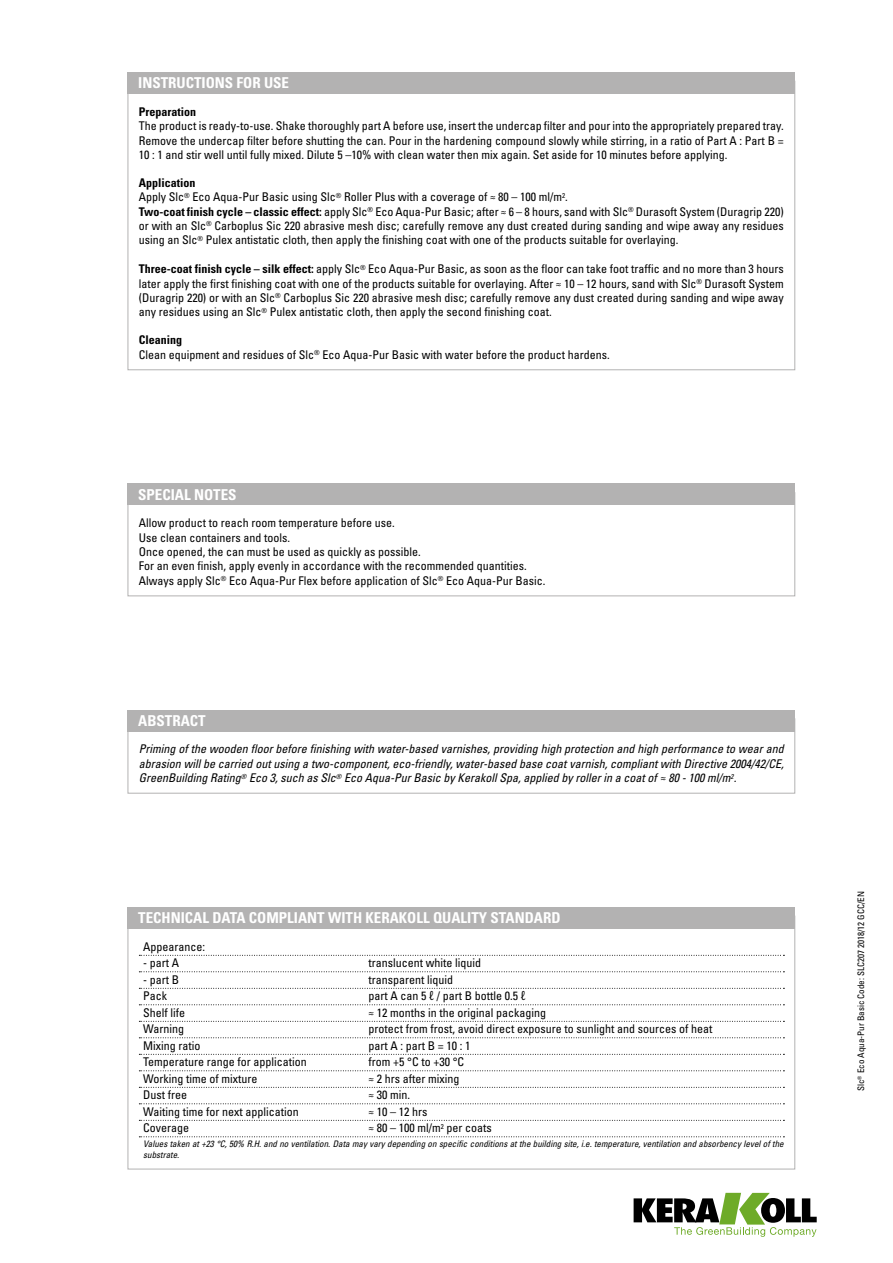
<style>
.page{position:relative;width:893px;height:1263px;background:#fff}
.page>*{position:absolute;margin:0;border:0;box-sizing:border-box;transform-origin:0 0}
.t1{font:700 condensed 15px "Univers LT Std";color:#fff}
.t2{font:condensed 12px/14.4px "Univers LT Std";color:#000}
.t3{font:italic condensed 12px/14.4px "Univers LT Std";color:#000;text-align:justify}
.t4{font:700 condensed 12px "Univers LT Std";color:#000}
.t5{font:italic condensed 9px/10.8px "Univers LT Std";color:#000}
.t6{font:condensed 9px "Univers LT Std";color:#000}
.s1{font-weight:700}
</style>
<div class="page">
<svg style="left:634px;top:1193px;width:183px;height:44px"></svg>
<div style="left:128px;top:72px;width:667px;height:22px;background:#b3b2b2"></div>
<div style="left:128px;top:718px;width:667px;height:75px;border:1px solid #b3b2b2"></div>
<div style="left:128px;top:710px;width:667px;height:21px;background:#b3b2b2"></div>
<svg style="left:139px;top:955px;width:645px;height:1px"></svg>
<svg style="left:139px;top:971px;width:645px;height:1px"></svg>
<svg style="left:139px;top:988px;width:645px;height:1px"></svg>
<svg style="left:139px;top:1004px;width:645px;height:1px"></svg>
<svg style="left:139px;top:1021px;width:645px;height:1px"></svg>
<svg style="left:139px;top:1037px;width:645px;height:1px"></svg>
<svg style="left:139px;top:1054px;width:645px;height:1px"></svg>
<svg style="left:139px;top:1070px;width:645px;height:1px"></svg>
<svg style="left:139px;top:1087px;width:645px;height:1px"></svg>
<svg style="left:139px;top:1103px;width:645px;height:1px"></svg>
<svg style="left:139px;top:1120px;width:645px;height:1px"></svg>
<svg style="left:139px;top:1136px;width:645px;height:1px"></svg>
<div style="left:128px;top:907px;width:667px;height:21px;background:#b3b2b2"></div>
<div style="left:128px;top:492px;width:667px;height:104px;border:1px solid #b3b2b2"></div>
<div style="left:128px;top:484px;width:667px;height:21px;background:#b3b2b2"></div>
<p class="t1" style="left:138px;top:74px;width:152px">INSTRUCTIONS FOR USE</p>
<p class="t4" style="left:139px;top:104px;width:59px">Preparation</p>
<p class="t2" style="left:139px;top:119px;width:646px;text-align:justify">The product is ready-to-use. Shake thoroughly part A before use, insert the undercap filter and pour into the appropriately prepared tray.<br>Remove the undercap filter before shutting the can. Pour in the hardening compound slowly while stirring, in a ratio of Part A : Part B = 10 : 1 and stir well until fully mixed. Dilute 5 –10% with clean water then mix again. Set aside for 10 minutes before applying.</p>
<p class="t2" style="left:139px;top:175px;width:646px"><span class="s1">Application<br></span>Apply Slc<sup>®</sup> Eco Aqua-Pur Basic using Slc<sup>®</sup> Roller Plus with a coverage of ≈ 80 – 100 ml/m<sup>2</sup>.<br><span class="s1">Two-coat finish cycle – classic effect:</span> apply Slc<sup>®</sup> Eco Aqua-Pur Basic; after ≈ 6 – 8 hours, sand with Slc<sup>®</sup> Durasoft System (Duragrip 220) or with an Slc<sup>®</sup> Carboplus Sic 220 abrasive mesh disc; carefully remove any dust created during sanding and wipe away any residues using an Slc<sup>®</sup> Pulex antistatic cloth, then apply the finishing coat with one of the products suitable for overlaying.</p>
<p class="t2" style="left:139px;top:262px;width:646px;text-align:justify"><span class="s1">Three-coat finish cycle – silk effect:</span> apply Slc<sup>®</sup> Eco Aqua-Pur Basic, as soon as the floor can take foot traffic and no more than 3 hours later apply the first finishing coat with one of the products suitable for overlaying. After ≈ 10 – 12 hours, sand with Slc<sup>®</sup> Durasoft System (Duragrip 220) or with an Slc<sup>®</sup> Carboplus Sic 220 abrasive mesh disc; carefully remove any dust created during sanding and wipe away any residues using an Slc<sup>®</sup> Pulex antistatic cloth, then apply the second finishing coat.</p>
<p class="t2" style="left:139px;top:333px;width:472px"><span class="s1">Cleaning<br></span>Clean equipment and residues of Slc<sup>®</sup> Eco Aqua-Pur Basic with water before the product hardens.</p>
<p class="t1" style="left:138px;top:485px;width:100px">SPECIAL NOTES</p>
<p class="t2" style="left:139px;top:516px;width:408px">Allow product to reach room temperature before use.<br>Use clean containers and tools.<br>Once opened, the can must be used as quickly as possible.<br>For an even finish, apply evenly in accordance with the recommended quantities.<br>Always apply Slc<sup>®</sup> Eco Aqua-Pur Flex before application of Slc<sup>®</sup> Eco Aqua-Pur Basic.</p>
<p class="t1" style="left:138px;top:711px;width:69px">ABSTRACT</p>
<p class="t3" style="left:139px;top:742px;width:646px">Priming of the wooden floor before finishing with water-based varnishes, providing high protection and high performance to wear and abrasion will be carried out using a two-component, eco-friendly, water-based base coat varnish, compliant with Directive 2004/42/CE, GreenBuilding Rating<sup>®</sup> Eco 3, such as Slc<sup>®</sup> Eco Aqua-Pur Basic by Kerakoll Spa, applied by roller in a coat of ≈ 80 - 100 ml/m<sup>2</sup>.</p>
<p class="t1" style="left:138px;top:909px;width:424px">TECHNICAL DATA COMPLIANT WITH KERAKOLL QUALITY STANDARD</p>
<p class="t2" style="left:143px;top:939px;width:63px">Appearance:</p>
<p class="t2" style="left:143px;top:955px;width:37px">- part A</p>
<p class="t2" style="left:369px;top:955px;width:114px">translucent white liquid</p>
<p class="t2" style="left:143px;top:972px;width:37px">- part B</p>
<p class="t2" style="left:369px;top:972px;width:86px">transparent liquid</p>
<p class="t2" style="left:143px;top:988px;width:25px">Pack</p>
<p class="t2" style="left:369px;top:988px;width:159px">part A can 5 ℓ / part B bottle 0.5 ℓ</p>
<p class="t2" style="left:143px;top:1005px;width:43px">Shelf life</p>
<p class="t2" style="left:369px;top:1005px;width:179px">≈ 12 months in the original packaging</p>
<p class="t2" style="left:143px;top:1021px;width:42px">Warning</p>
<p class="t2" style="left:369px;top:1021px;width:345px">protect from frost, avoid direct exposure to sunlight and sources of heat</p>
<p class="t2" style="left:143px;top:1038px;width:59px">Mixing ratio</p>
<p class="t2" style="left:369px;top:1038px;width:103px">part A : part B = 10 : 1</p>
<p class="t2" style="left:143px;top:1054px;width:165px">Temperature range for application</p>
<p class="t2" style="left:369px;top:1054px;width:97px">from +5 °C to +30 °C</p>
<p class="t2" style="left:143px;top:1071px;width:116px">Working time of mixture</p>
<p class="t2" style="left:369px;top:1071px;width:92px">≈ 2 hrs after mixing</p>
<p class="t2" style="left:143px;top:1087px;width:45px">Dust free</p>
<p class="t2" style="left:369px;top:1087px;width:43px">≈ 30 min.</p>
<p class="t2" style="left:143px;top:1104px;width:157px">Waiting time for next application</p>
<p class="t2" style="left:369px;top:1104px;width:60px">≈ 10 – 12 hrs</p>
<p class="t2" style="left:143px;top:1120px;width:47px">Coverage</p>
<p class="t2" style="left:369px;top:1120px;width:125px">≈ 80 – 100 ml/m<sup>2</sup> per coats</p>
<p class="t5" style="left:143px;top:1138px;width:642px">Values taken at +23 °C, 50% R.H. and no ventilation. Data may vary depending on specific conditions at the building site, i.e. temperature, ventilation and absorbency level of the substrate.</p>
<p class="t6" style="left:855px;top:1091px;width:201px;rotate:-90deg">Slc<sup>®</sup> Eco Aqua-Pur Basic Code: SLC207 2018/12 GCC/EN</p>
</div>
